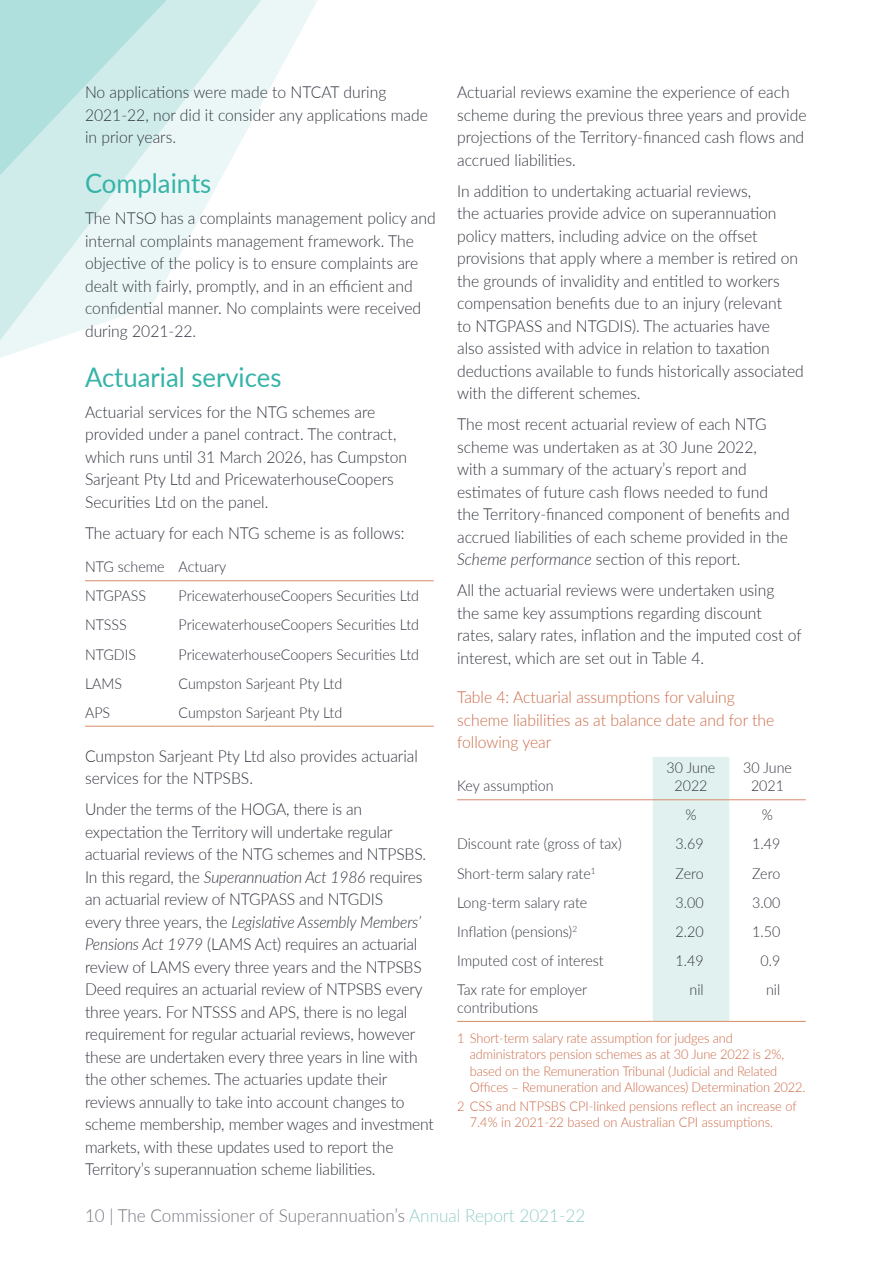
<style>
.page{position:relative;width:893px;height:1263px;background:#fff}
.page>*{position:absolute;margin:0;border:0;box-sizing:border-box;transform-origin:0 0}
.AR_Heading_2{font:27px "Lato";color:#35b3a8;scale:.95 1}
.t1{font:300 18px "Lato";color:#73767f;scale:.95 1}
.AR_Body_Text{font:300 16.5px/22.5px "Lato";color:#323640;scale:.95 1}
.AR_Table_Figure_Head{font:300 16.5px/22.5px "Lato";color:#cb6a47;scale:.95 1}
.AR_Table_Body_Text{font:300 15px/18px "Lato";color:#323640;scale:.95 1}
.AR_Table_Numbers{font:300 15px "Lato";color:#323640;scale:.95 1}
.AR_Table_Centred{font:300 15px/18px "Lato";color:#323640;text-align:center;scale:.95 1}
.AR_Note_text{font:300 13.5px/16.5px "Lato";letter-spacing:-.01em;color:#cb6a47;scale:.95 1}
.s1{font-style:italic}
.s2{color:#92cdc7}
</style>
<div class="page">
<svg style="left:196px;top:0;width:122px;height:224px"></svg>
<svg style="left:0;top:0;width:196px;height:358px;background:#d6eeed"></svg>
<hr style="left:85px;top:580px;width:94px;height:1px;background:#d68a6a">
<hr style="left:179px;top:580px;width:255px;height:1px;background:#d68a6a">
<hr style="left:85px;top:726px;width:94px;height:1px;background:#d68a6a">
<hr style="left:179px;top:726px;width:255px;height:1px;background:#d68a6a">
<div style="left:653px;top:757px;width:76px;height:264px;background:#e1f1ef"></div>
<hr style="left:457px;top:799px;width:196px;height:1px;background:#d68a6a">
<hr style="left:653px;top:799px;width:76px;height:1px;background:#d68a6a">
<hr style="left:729px;top:799px;width:77px;height:1px;background:#d68a6a">
<hr style="left:457px;top:1021px;width:196px;height:1px;background:#d68a6a">
<hr style="left:653px;top:1021px;width:76px;height:1px;background:#d68a6a">
<hr style="left:729px;top:1021px;width:77px;height:1px;background:#d68a6a">
<p class="AR_Body_Text" style="left:85px;top:81px;width:362px">No applications were made to NTCAT during<br>2021‑22, nor did it consider any applications made in prior years.</p>
<p class="AR_Heading_2" style="left:85px;top:164px;width:134px">Complaints</p>
<p class="AR_Body_Text" style="left:85px;top:207px;width:371px">The NTSO has a complaints management policy and internal complaints management framework. The objective of the policy is to ensure complaints are dealt with fairly, promptly, and in an efficient and confidential manner. No complaints were received during 2021-22.</p>
<p class="AR_Heading_2" style="left:85px;top:358px;width:208px">Actuarial services</p>
<p class="AR_Body_Text" style="left:85px;top:400px;width:341px">Actuarial services for the NTG schemes are provided under a panel contract. The contract, which runs until 31 March 2026, has Cumpston Sarjeant Pty Ltd and PricewaterhouseCoopers Securities Ltd on the panel.</p>
<p class="AR_Body_Text" style="left:85px;top:521px;width:338px">The actuary for each NTG scheme is as follows:</p>
<p class="AR_Table_Centred" style="left:85px;top:557px;width:85px">NTG scheme</p>
<p class="AR_Table_Centred" style="left:179px;top:557px;width:52px">Actuary</p>
<p class="AR_Table_Body_Text" style="left:85px;top:586px;width:66px">NTGPASS</p>
<p class="AR_Table_Body_Text" style="left:179px;top:586px;width:255px">PricewaterhouseCoopers Securities Ltd</p>
<p class="AR_Table_Body_Text" style="left:85px;top:615px;width:46px">NTSSS</p>
<p class="AR_Table_Body_Text" style="left:179px;top:615px;width:255px">PricewaterhouseCoopers Securities Ltd</p>
<p class="AR_Table_Body_Text" style="left:85px;top:645px;width:55px">NTGDIS</p>
<p class="AR_Table_Body_Text" style="left:179px;top:645px;width:255px">PricewaterhouseCoopers Securities Ltd</p>
<p class="AR_Table_Body_Text" style="left:85px;top:674px;width:41px">LAMS</p>
<p class="AR_Table_Body_Text" style="left:179px;top:674px;width:174px">Cumpston Sarjeant Pty Ltd</p>
<p class="AR_Table_Body_Text" style="left:85px;top:703px;width:28px">APS</p>
<p class="AR_Table_Body_Text" style="left:179px;top:703px;width:174px">Cumpston Sarjeant Pty Ltd</p>
<p class="AR_Body_Text" style="left:85px;top:744px;width:352px">Cumpston Sarjeant Pty Ltd also provides actuarial services for the NTPSBS.</p>
<p class="AR_Body_Text" style="left:85px;top:797px;width:369px">Under the terms of the HOGA, there is an expectation the Territory will undertake regular actuarial reviews of the NTG schemes and NTPSBS.<br>In this regard, the <span class="s1">Superannuation Act 1986</span> requires an actuarial review of NTGPASS and NTGDIS<br>every three years, the <span class="s1">Legislative Assembly Members’ Pensions Act 1979</span> (LAMS Act) requires an actuarial review of LAMS every three years and the NTPSBS Deed requires an actuarial review of NTPSBS every three years. For NTSSS and APS, there is no legal requirement for regular actuarial reviews, however these are undertaken every three years in line with the other schemes. The actuaries update their reviews annually to take into account changes to scheme membership, member wages and investment markets, with these updates used to report the Territory’s superannuation scheme liabilities.</p>
<p class="AR_Body_Text" style="left:457px;top:81px;width:369px">Actuarial reviews examine the experience of each scheme during the previous three years and provide projections of the Territory-financed cash flows and accrued liabilities.</p>
<p class="AR_Body_Text" style="left:457px;top:179px;width:366px">In addition to undertaking actuarial reviews,<br>the actuaries provide advice on superannuation policy matters, including advice on the offset provisions that apply where a member is retired on the grounds of invalidity and entitled to workers compensation benefits due to an injury (relevant<br>to NTGPASS and NTGDIS). The actuaries have<br>also assisted with advice in relation to taxation deductions available to funds historically associated with the different schemes.</p>
<p class="AR_Body_Text" style="left:457px;top:413px;width:352px">The most recent actuarial review of each NTG scheme was undertaken as at 30 June 2022, with a summary of the actuary’s report and estimates of future cash flows needed to fund the Territory‑financed component of benefits and accrued liabilities of each scheme provided in the <span class="s1">Scheme performance</span> section of this report.</p>
<p class="AR_Body_Text" style="left:457px;top:579px;width:364px">All the actuarial reviews were undertaken using<br>the same key assumptions regarding discount rates, salary rates, inflation and the imputed cost of interest, which are set out in Table 4.</p>
<p class="AR_Table_Figure_Head" style="left:457px;top:686px;width:335px">Table 4: Actuarial assumptions for valuing scheme liabilities as at balance date and for the following year</p>
<p class="AR_Table_Body_Text" style="left:457px;top:776px;width:103px">Key assumption</p>
<p class="AR_Table_Centred" style="left:667px;top:758px;width:53px">30 June<br>2022</p>
<p class="AR_Table_Centred" style="left:743px;top:758px;width:53px">30 June<br>2021</p>
<p class="AR_Table_Centred" style="left:685px;top:805px;width:13px">%</p>
<p class="AR_Table_Centred" style="left:762px;top:805px;width:13px">%</p>
<p class="AR_Table_Body_Text" style="left:457px;top:834px;width:175px">Discount rate (gross of tax)</p>
<p class="AR_Table_Numbers" style="left:676px;top:834px;width:31px">3.69</p>
<p class="AR_Table_Numbers" style="left:752px;top:834px;width:31px">1.49</p>
<p class="AR_Table_Body_Text" style="left:457px;top:863px;width:147px">Short-term salary rate<sup>1</sup></p>
<p class="AR_Table_Numbers" style="left:676px;top:863px;width:31px">Zero</p>
<p class="AR_Table_Numbers" style="left:752px;top:863px;width:31px">Zero</p>
<p class="AR_Table_Body_Text" style="left:457px;top:893px;width:139px">Long-term salary rate</p>
<p class="AR_Table_Numbers" style="left:676px;top:892px;width:31px">3.00</p>
<p class="AR_Table_Numbers" style="left:752px;top:892px;width:31px">3.00</p>
<p class="AR_Table_Body_Text" style="left:457px;top:922px;width:128px">Inflation (pensions)<sup>2</sup></p>
<p class="AR_Table_Numbers" style="left:676px;top:921px;width:31px">2.20</p>
<p class="AR_Table_Numbers" style="left:752px;top:921px;width:31px">1.50</p>
<p class="AR_Table_Body_Text" style="left:457px;top:951px;width:156px">Imputed cost of interest</p>
<p class="AR_Table_Numbers" style="left:676px;top:950px;width:31px">1.49</p>
<p class="AR_Table_Numbers" style="left:760px;top:950px;width:22px">0.9</p>
<p class="AR_Table_Body_Text" style="left:457px;top:980px;width:138px">Tax rate for employer contributions</p>
<p class="AR_Table_Numbers" style="left:690px;top:979px;width:16px">nil</p>
<p class="AR_Table_Numbers" style="left:766px;top:979px;width:16px">nil</p>
<p class="AR_Note_text" style="left:470px;top:1029px;width:355px;text-indent:-13px">1 Short-term salary rate assumption for judges and administrators pension schemes as at 30 June 2022 is 2%, based on the Remuneration Tribunal (Judicial and Related Offices – Remuneration and Allowances) Determination 2022.</p>
<p class="AR_Note_text" style="left:470px;top:1097px;width:346px;text-indent:-13px">2 CSS and NTPSBS CPI-linked pensions reflect an increase of<br>7.4% in 2021-22 based on Australian CPI assumptions.</p>
<p class="t1" style="left:85px;top:1203px;width:528px">10 | The Commissioner of Superannuation’s <span class="s2">Annual Report 2021-22</span></p>
</div>
